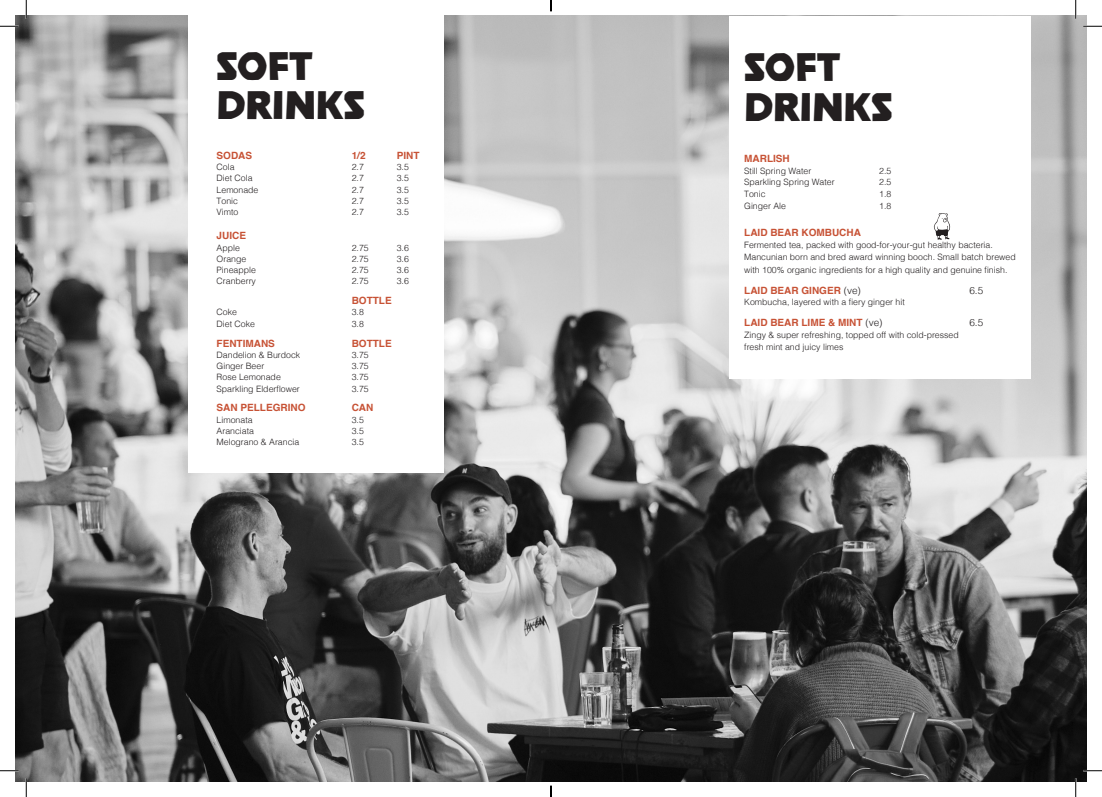
<style>
.page{position:relative;width:1102px;height:797px;background:#fff}
.page>*{position:absolute;margin:0;border:0;box-sizing:border-box;transform-origin:0 0}
.Menu_Section{font:500 45px "Poleno";color:#231f20}
.Menu_Section-2{font:700 10px "Helvetica";color:#c75235}
.Menu_item{font:700 10px "Helvetica";color:#c75235}
.Menu_Section-3{font:300 10px "Helvetica";color:#231f20}
.Menu_item-2{font:300 8.75px "Helvetica";color:#231f20}
.s1{font-weight:300;color:#231f20}
</style>
<div class="page">
<img style="left:16px;top:16px;width:1070px;height:765px">
<div style="left:188px;top:16px;width:255px;height:457px;background:#fff"></div>
<div style="left:729px;top:16px;width:301px;height:362px;background:#fff"></div>
<svg style="left:933px;top:213px;width:17px;height:27px"></svg>
<svg style="left:0;top:25px;width:19px;height:2px"></svg>
<svg style="left:1083px;top:25px;width:18px;height:2px"></svg>
<svg style="left:0;top:770px;width:19px;height:1px"></svg>
<svg style="left:1083px;top:770px;width:18px;height:1px"></svg>
<svg style="left:25px;top:0;width:2px;height:19px"></svg>
<svg style="left:25px;top:778px;width:2px;height:19px"></svg>
<svg style="left:1074px;top:0;width:2px;height:19px"></svg>
<svg style="left:1074px;top:778px;width:2px;height:19px"></svg>
<svg style="left:550px;top:785px;width:1px;height:12px"></svg>
<p class="Menu_Section" style="left:216px;top:41px;width:98px">SOFT</p>
<p class="Menu_Section" style="left:216px;top:81px;width:150px">DRINKS</p>
<p class="Menu_Section-2" style="left:216px;top:149px;width:37px">SODAS</p>
<p class="Menu_Section-2" style="left:351px;top:149px;width:15px">1/2</p>
<p class="Menu_Section-2" style="left:396px;top:149px;width:24px">PINT</p>
<p class="Menu_item-2" style="left:216px;top:160px;width:19px">Cola</p>
<p class="Menu_item-2" style="left:351px;top:160px;width:14px">2.7</p>
<p class="Menu_item-2" style="left:397px;top:160px;width:14px">3.5</p>
<p class="Menu_item-2" style="left:216px;top:171px;width:37px">Diet Cola</p>
<p class="Menu_item-2" style="left:352px;top:171px;width:14px">2.7</p>
<p class="Menu_item-2" style="left:397px;top:171px;width:14px">3.5</p>
<p class="Menu_item-2" style="left:216px;top:182px;width:43px">Lemonade</p>
<p class="Menu_item-2" style="left:351px;top:182px;width:14px">2.7</p>
<p class="Menu_item-2" style="left:397px;top:182px;width:14px">3.5</p>
<p class="Menu_item-2" style="left:216px;top:193px;width:23px">Tonic</p>
<p class="Menu_item-2" style="left:351px;top:193px;width:14px">2.7</p>
<p class="Menu_item-2" style="left:397px;top:193px;width:14px">3.5</p>
<p class="Menu_item-2" style="left:216px;top:205px;width:23px">Vimto</p>
<p class="Menu_item-2" style="left:351px;top:205px;width:14px">2.7</p>
<p class="Menu_item-2" style="left:396px;top:205px;width:14px">3.5</p>
<p class="Menu_item" style="left:216px;top:230px;width:31px">JUICE</p>
<p class="Menu_item-2" style="left:216px;top:240px;width:25px">Apple</p>
<p class="Menu_item-2" style="left:351px;top:240px;width:19px">2.75</p>
<p class="Menu_item-2" style="left:396px;top:240px;width:14px">3.6</p>
<p class="Menu_item-2" style="left:216px;top:251px;width:31px">Orange</p>
<p class="Menu_item-2" style="left:351px;top:251px;width:19px">2.75</p>
<p class="Menu_item-2" style="left:396px;top:251px;width:14px">3.6</p>
<p class="Menu_item-2" style="left:216px;top:262px;width:41px">Pineapple</p>
<p class="Menu_item-2" style="left:351px;top:262px;width:19px">2.75</p>
<p class="Menu_item-2" style="left:396px;top:262px;width:14px">3.6</p>
<p class="Menu_item-2" style="left:216px;top:274px;width:41px">Cranberry</p>
<p class="Menu_item-2" style="left:351px;top:274px;width:19px">2.75</p>
<p class="Menu_item-2" style="left:396px;top:274px;width:14px">3.6</p>
<p class="Menu_Section-2" style="left:351px;top:294px;width:41px">BOTTLE</p>
<p class="Menu_item-2" style="left:216px;top:305px;width:22px">Coke</p>
<p class="Menu_item-2" style="left:351px;top:305px;width:14px">3.8</p>
<p class="Menu_item-2" style="left:216px;top:316px;width:40px">Diet Coke</p>
<p class="Menu_item-2" style="left:351px;top:316px;width:14px">3.8</p>
<p class="Menu_Section-2" style="left:216px;top:337px;width:60px">FENTIMANS</p>
<p class="Menu_Section-2" style="left:351px;top:337px;width:41px">BOTTLE</p>
<p class="Menu_item-2" style="left:216px;top:347px;width:85px">Dandelion &amp; Burdock</p>
<p class="Menu_item-2" style="left:352px;top:347px;width:19px">3.75</p>
<p class="Menu_item-2" style="left:216px;top:358px;width:49px">Ginger Beer</p>
<p class="Menu_item-2" style="left:352px;top:358px;width:19px">3.75</p>
<p class="Menu_item-2" style="left:216px;top:370px;width:66px">Rose Lemonade</p>
<p class="Menu_item-2" style="left:352px;top:370px;width:19px">3.75</p>
<p class="Menu_item-2" style="left:216px;top:381px;width:85px">Sparkling Elderflower</p>
<p class="Menu_item-2" style="left:352px;top:381px;width:19px">3.75</p>
<p class="Menu_Section-2" style="left:216px;top:402px;width:90px">SAN PELLEGRINO</p>
<p class="Menu_Section-2" style="left:351px;top:402px;width:23px">CAN</p>
<p class="Menu_item-2" style="left:216px;top:412px;width:37px">Limonata</p>
<p class="Menu_item-2" style="left:351px;top:412px;width:14px">3.5</p>
<p class="Menu_item-2" style="left:216px;top:423px;width:39px">Aranciata</p>
<p class="Menu_item-2" style="left:351px;top:423px;width:14px">3.5</p>
<p class="Menu_item-2" style="left:216px;top:434px;width:84px">Melograno &amp; Arancia</p>
<p class="Menu_item-2" style="left:352px;top:434px;width:14px">3.5</p>
<p class="Menu_Section" style="left:744px;top:42px;width:98px">SOFT</p>
<p class="Menu_Section" style="left:744px;top:82px;width:150px">DRINKS</p>
<p class="Menu_Section-2" style="left:744px;top:152px;width:47px">MARLISH</p>
<p class="Menu_item-2" style="left:744px;top:163px;width:69px">Still Spring Water</p>
<p class="Menu_item-2" style="left:879px;top:163px;width:14px">2.5</p>
<p class="Menu_item-2" style="left:744px;top:175px;width:92px">Sparkling Spring Water</p>
<p class="Menu_item-2" style="left:879px;top:175px;width:14px">2.5</p>
<p class="Menu_item-2" style="left:744px;top:187px;width:23px">Tonic</p>
<p class="Menu_item-2" style="left:879px;top:187px;width:14px">1.8</p>
<p class="Menu_item-2" style="left:744px;top:199px;width:43px">Ginger Ale</p>
<p class="Menu_item-2" style="left:879px;top:199px;width:14px">1.8</p>
<p class="Menu_item" style="left:744px;top:226px;width:118px">LAID BEAR KOMBUCHA</p>
<p class="Menu_item-2" style="left:744px;top:237px;width:250px">Fermented tea, packed with good-for-your-gut healthy bacteria.</p>
<p class="Menu_item-2" style="left:744px;top:249px;width:273px">Mancunian born and bred award winning booch. Small batch brewed</p>
<p class="Menu_item-2" style="left:744px;top:262px;width:265px">with 100% organic ingredients for a high quality and genuine finish.</p>
<p class="Menu_Section-2" style="left:744px;top:284px;width:118px">LAID BEAR GINGER <span class="s1">(ve)</span></p>
<p class="Menu_Section-3" style="left:969px;top:281px;width:15px">6.5</p>
<p class="Menu_item-2" style="left:744px;top:295px;width:162px">Kombucha, layered with a fiery ginger hit</p>
<p class="Menu_Section-2" style="left:744px;top:316px;width:140px">LAID BEAR LIME &amp; MINT <span class="s1">(ve)</span></p>
<p class="Menu_Section-3" style="left:969px;top:314px;width:15px">6.5</p>
<p class="Menu_item-2" style="left:744px;top:327px;width:216px">Zingy &amp; super refreshing, topped off with cold-pressed</p>
<p class="Menu_item-2" style="left:744px;top:339px;width:101px">fresh mint and juicy limes</p>
</div>
